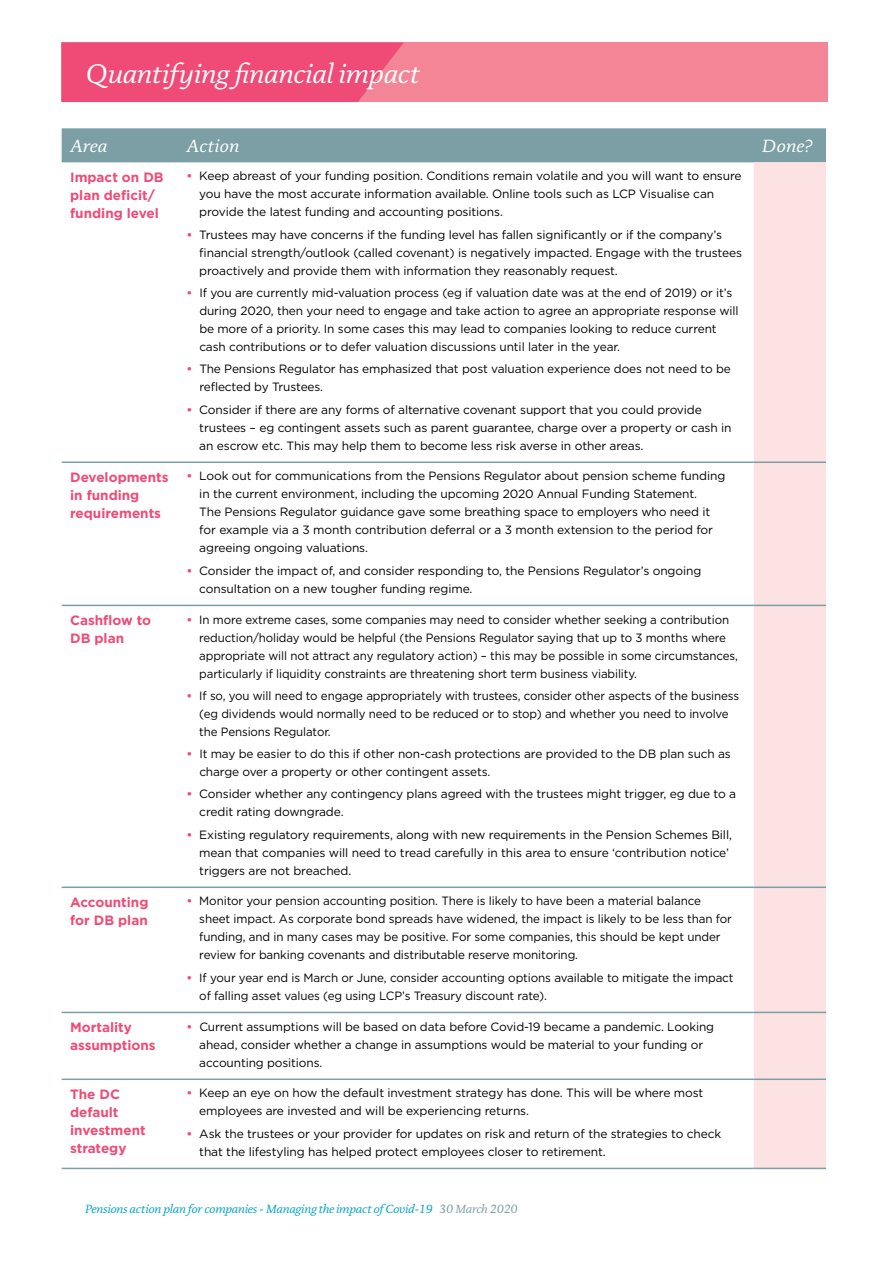
<style>
.page{position:relative;width:893px;height:1263px;background:#fff}
.page>*{position:absolute;margin:0;border:0;box-sizing:border-box;transform-origin:0 0}
.t1{font:italic 27px "DTL Documenta TOT";letter-spacing:-.01em;color:#fff}
.t2{font:italic 18px "DTL Documenta TOT";color:#fff}
.t3{font:700 13.5px/18px "Gotham";color:#ef4b76}
.t4{font:12px/18px "Gotham";letter-spacing:-.01em;color:#000}
.t5{font:12px/18px "Gotham";letter-spacing:-.01em;color:#000;scale:.96 1}
.t6{font:italic 12px "DTL Documenta TOT";letter-spacing:-.02em;color:#00a3c6}
.s1{font-weight:700;color:#ef4b76}
.s2{color:#7b9fa4}
</style>
<div class="page">
<div style="left:62px;top:43px;width:766px;height:59px;background:#f48597"></div>
<div style="left:62px;top:43px;width:341px;height:59px;background:#ef4b76"></div>
<div style="left:62px;top:128px;width:764px;height:34px;background:#7b9fa4"></div>
<div style="left:754px;top:162px;width:72px;height:1006px;background:#fde2e3"></div>
<hr style="left:62px;top:461px;width:116px;height:2px;background:#7b9fa4">
<hr style="left:178px;top:461px;width:576px;height:2px;background:#7b9fa4">
<hr style="left:754px;top:461px;width:72px;height:2px;background:#7b9fa4">
<hr style="left:62px;top:605px;width:116px;height:1px;background:#7b9fa4">
<hr style="left:178px;top:605px;width:576px;height:1px;background:#7b9fa4">
<hr style="left:754px;top:605px;width:72px;height:1px;background:#7b9fa4">
<hr style="left:62px;top:886px;width:116px;height:2px;background:#7b9fa4">
<hr style="left:178px;top:886px;width:576px;height:2px;background:#7b9fa4">
<hr style="left:754px;top:886px;width:72px;height:2px;background:#7b9fa4">
<hr style="left:62px;top:1012px;width:116px;height:1px;background:#7b9fa4">
<hr style="left:178px;top:1012px;width:576px;height:1px;background:#7b9fa4">
<hr style="left:754px;top:1012px;width:72px;height:1px;background:#7b9fa4">
<hr style="left:62px;top:1078px;width:116px;height:2px;background:#7b9fa4">
<hr style="left:178px;top:1078px;width:576px;height:2px;background:#7b9fa4">
<hr style="left:754px;top:1078px;width:72px;height:2px;background:#7b9fa4">
<hr style="left:62px;top:1168px;width:116px;height:1px;background:#7b9fa4">
<hr style="left:178px;top:1168px;width:576px;height:1px;background:#7b9fa4">
<hr style="left:754px;top:1168px;width:72px;height:1px;background:#7b9fa4">
<h1 class="t1" style="left:85px;top:57px;width:336px">Quantifying financial impact</h1>
<h2 class="t2" style="left:70px;top:135px;width:39px">Area</h2>
<h2 class="t2" style="left:187px;top:135px;width:54px">Action</h2>
<h2 class="t2" style="left:762px;top:135px;width:52px">Done?</h2>
<p class="t3" style="left:70px;top:168px;width:95px">Impact on DB plan deficit/ funding level</p>
<p class="t4" style="left:199px;top:167px;width:544px;text-indent:-13px"><span class="s1">•</span> Keep abreast of your funding position. Conditions remain volatile and you will want to ensure you have the most accurate information available. Online tools such as LCP Visualise can provide the latest funding and accounting positions.</p>
<p class="t4" style="left:199px;top:225px;width:544px;text-indent:-13px"><span class="s1">•</span> Trustees may have concerns if the funding level has fallen significantly or if the company’s financial strength/outlook (called covenant) is negatively impacted. Engage with the trustees proactively and provide them with information they reasonably request.</p>
<p class="t4" style="left:199px;top:283px;width:541px;text-indent:-13px"><span class="s1">•</span> If you are currently mid-valuation process (eg if valuation date was at the end of 2019) or it’s during 2020, then your need to engage and take action to agree an appropriate response will be more of a priority. In some cases this may lead to companies looking to reduce current cash contributions or to defer valuation discussions until later in the year.</p>
<p class="t4" style="left:199px;top:360px;width:533px;text-indent:-13px"><span class="s1">•</span> The Pensions Regulator has emphasized that post valuation experience does not need to be reflected by Trustees.</p>
<p class="t4" style="left:199px;top:400px;width:534px;text-indent:-13px"><span class="s1">•</span> Consider if there are any forms of alternative covenant support that you could provide trustees – eg contingent assets such as parent guarantee, charge over a property or cash in an escrow etc. This may help them to become less risk averse in other areas.</p>
<p class="t3" style="left:70px;top:468px;width:100px">Developments in funding requirements</p>
<p class="t4" style="left:199px;top:467px;width:527px;text-indent:-13px"><span class="s1">•</span> Look out for communications from the Pensions Regulator about pension scheme funding in the current environment, including the upcoming 2020 Annual Funding Statement.<br>The Pensions Regulator guidance gave some breathing space to employers who need it for example via a 3 month contribution deferral or a 3 month extension to the period for agreeing ongoing valuations.</p>
<p class="t4" style="left:199px;top:561px;width:504px;text-indent:-13px"><span class="s1">•</span> Consider the impact of, and consider responding to, the Pensions Regulator’s ongoing consultation on a new tougher funding regime.</p>
<p class="t3" style="left:70px;top:611px;width:83px">Cashflow to<br>DB plan</p>
<p class="t5" style="left:199px;top:610px;width:562px;text-indent:-13px"><span class="s1">•</span> In more extreme cases, some companies may need to consider whether seeking a contribution reduction/holiday would be helpful (the Pensions Regulator saying that up to 3 months where appropriate will not attract any regulatory action) – this may be possible in some circumstances, particularly if liquidity constraints are threatening short term business viability.</p>
<p class="t5" style="left:199px;top:686px;width:564px;text-indent:-13px"><span class="s1">•</span> If so, you will need to engage appropriately with trustees, consider other aspects of the business (eg dividends would normally need to be reduced or to stop) and whether you need to involve the Pensions Regulator.</p>
<p class="t4" style="left:199px;top:744px;width:533px;text-indent:-13px"><span class="s1">•</span> It may be easier to do this if other non-cash protections are provided to the DB plan such as charge over a property or other contingent assets.</p>
<p class="t4" style="left:199px;top:785px;width:538px;text-indent:-13px"><span class="s1">•</span> Consider whether any contingency plans agreed with the trustees might trigger, eg due to a credit rating downgrade.</p>
<p class="t4" style="left:199px;top:825px;width:534px;text-indent:-13px"><span class="s1">•</span> Existing regulatory requirements, along with new requirements in the Pension Schemes Bill, mean that companies will need to tread carefully in this area to ensure ‘contribution notice’ triggers are not breached.</p>
<p class="t3" style="left:70px;top:893px;width:80px">Accounting for DB plan</p>
<p class="t4" style="left:199px;top:892px;width:534px;text-indent:-13px"><span class="s1">•</span> Monitor your pension accounting position. There is likely to have been a material balance sheet impact. As corporate bond spreads have widened, the impact is likely to be less than for funding, and in many cases may be positive. For some companies, this should be kept under review for banking covenants and distributable reserve monitoring.</p>
<p class="t4" style="left:199px;top:968px;width:536px;text-indent:-13px"><span class="s1">•</span> If your year end is March or June, consider accounting options available to mitigate the impact of falling asset values (eg using LCP’s Treasury discount rate).</p>
<p class="t3" style="left:70px;top:1018px;width:87px">Mortality assumptions</p>
<p class="t4" style="left:199px;top:1017px;width:516px;text-indent:-13px"><span class="s1">•</span> Current assumptions will be based on data before Covid-19 became a pandemic. Looking ahead, consider whether a change in assumptions would be material to your funding or accounting positions.</p>
<p class="t3" style="left:70px;top:1085px;width:77px">The DC default investment strategy</p>
<p class="t4" style="left:199px;top:1084px;width:506px;text-indent:-13px"><span class="s1">•</span> Keep an eye on how the default investment strategy has done. This will be where most employees are invested and will be experiencing returns.</p>
<p class="t4" style="left:199px;top:1124px;width:524px;text-indent:-13px"><span class="s1">•</span> Ask the trustees or your provider for updates on risk and return of the strategies to check that the lifestyling has helped protect employees closer to retirement.</p>
<p class="t6" style="left:85px;top:1201px;width:434px">Pensions action plan for companies - Managing the impact of Covid-19 <span class="s2">30 March 2020</span></p>
</div>
